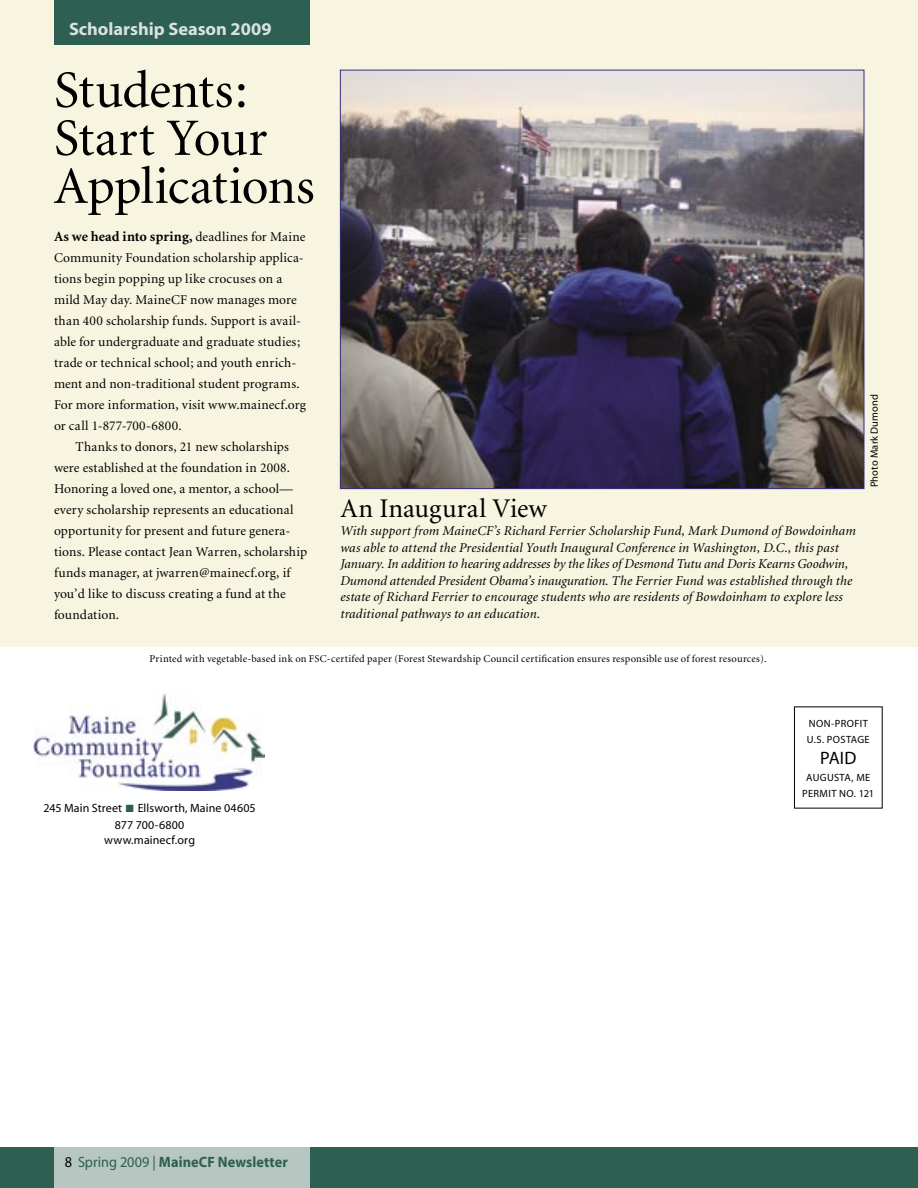
<style>
.page{position:relative;width:918px;height:1188px;background:#fff}
.page>*{position:absolute;margin:0;border:0;box-sizing:border-box;transform-origin:0 0}
.t1{font:52.5px "Minion";letter-spacing:-.015em;color:#000}
.t2{font:52.5px "Minion";letter-spacing:.005em;color:#000}
.t3{font:27px "Minion";letter-spacing:.005em;color:#000}
.t4{font:700 18px "Myriad";color:#d9e2de}
.t5{font:18px "Myriad";color:#000}
.t6{font:700 15px "Myriad";letter-spacing:.005em;color:#2e5f53;scale:.95 1}
.t7{font:700 14.25px "Minion";letter-spacing:.005em;color:#000}
.t8{font:13.5px/21px "Minion";letter-spacing:.01em;color:#000}
.t9{font:italic 13.5px/16.5px "Minion";letter-spacing:.01em;color:#000}
.t10{font:12px "Myriad";letter-spacing:.01em;color:#000}
.t11{font:10.5px "Minion";letter-spacing:.02em;color:#000}
.t12{font:10.5px "Myriad";letter-spacing:.02em;color:#000}
.s1{font-weight:400;font-size:13.5px}
.s2{color:#2e5f53}
.s3{font-weight:400;color:#000}
.s4{font-weight:400}
</style>
<div class="page">
<div style="left:0;top:1147px;width:918px;height:41px;background:#2e5f53"></div>
<div style="left:54px;top:1147px;width:255px;height:41px;background:#b6c6c0"></div>
<div style="left:0;top:0;width:918px;height:647px;background:#f7f4e0"></div>
<img style="left:34px;top:693px;width:230px;height:97px">
<img style="left:342px;top:72px;width:520px;height:415px">
<div style="left:54px;top:0;width:255px;height:45px;background:#2e5f53"></div>
<p class="t4" style="left:69px;top:19px;width:204px">Scholarship Season 2009</p>
<p class="t1" style="left:54px;top:64px;width:195px">Students:</p>
<p class="t2" style="left:54px;top:112px;width:215px">Start Your</p>
<p class="t1" style="left:54px;top:160px;width:262px">Applications</p>
<p class="t7" style="left:54px;top:229px;width:253px">As we head into spring, <span class="s1">deadlines for Maine</span></p>
<p class="t8" style="left:54px;top:247px;width:254px">Community Foundation scholarship applica&shy;tions begin popping up like crocuses on a mild May day. MaineCF now manages more than 400 scholarship funds. Support is avail&shy;able for undergraduate and graduate studies; trade or technical school; and youth enrich&shy;ment and non-traditional student programs.<br>For more information, visit www.mainecf.org or call 1-877-700-6800.</p>
<p class="t8" style="left:54px;top:436px;width:255px;text-indent:22px">Thanks to donors, 21 new scholarships were established at the foundation in 2008.<br>Honoring a loved one, a mentor, a school— every scholarship represents an educational opportunity for present and future genera&shy;tions. Please contact Jean Warren, scholarship funds manager, at jwarren@mainecf.org, if you’d like to discuss creating a fund at the foundation.</p>
<p class="t3" style="left:340px;top:495px;width:208px">An Inaugural View</p>
<p class="t9" style="left:340px;top:523px;width:517px">With support from MaineCF’s Richard Ferrier Scholarship Fund, Mark Dumond of Bowdoinham</p>
<p class="t9" style="left:340px;top:540px;width:513px">was able to attend the Presidential Youth Inaugural Conference in Washington, D.C., this past January. In addition to hearing addresses by the likes of Desmond Tutu and Doris Kearns Goodwin, Dumond attended President Obama’s inauguration. The Ferrier Fund was established through the estate of Richard Ferrier to encourage students who are residents of Bowdoinham to explore less traditional pathways to an education.</p>
<p class="t11" style="left:150px;top:654px;width:619px">Printed with vegetable-based ink on FSC-certifed paper (Forest Stewardship Council certification ensures responsible use of forest resources).</p>
<p class="t12" style="left:869px;top:487px;width:95px;rotate:-90deg">Photo Mark Dumond</p>
<p class="t10" style="left:44px;top:802px;width:214px">245 Main Street <span class="s2">■</span> Ellsworth, Maine 04605</p>
<p class="t10" style="left:115px;top:819px;width:71px">877 700-6800</p>
<p class="t10" style="left:104px;top:834px;width:92px">www.mainecf.org</p>
<p class="t6" style="left:65px;top:1154px;width:237px"><span class="s3">8</span> <span class="s4">Spring 2009 |</span> MaineCF Newsletter</p>
<p class="t12" style="left:809px;top:718px;width:61px">NON-PROFIT</p>
<p class="t12" style="left:807px;top:734px;width:64px">U.S. POSTAGE</p>
<p class="t5" style="left:820px;top:749px;width:38px">PAID</p>
<p class="t12" style="left:806px;top:772px;width:66px">AUGUSTA, ME</p>
<p class="t12" style="left:802px;top:788px;width:74px">PERMIT NO. 121</p>
</div>
